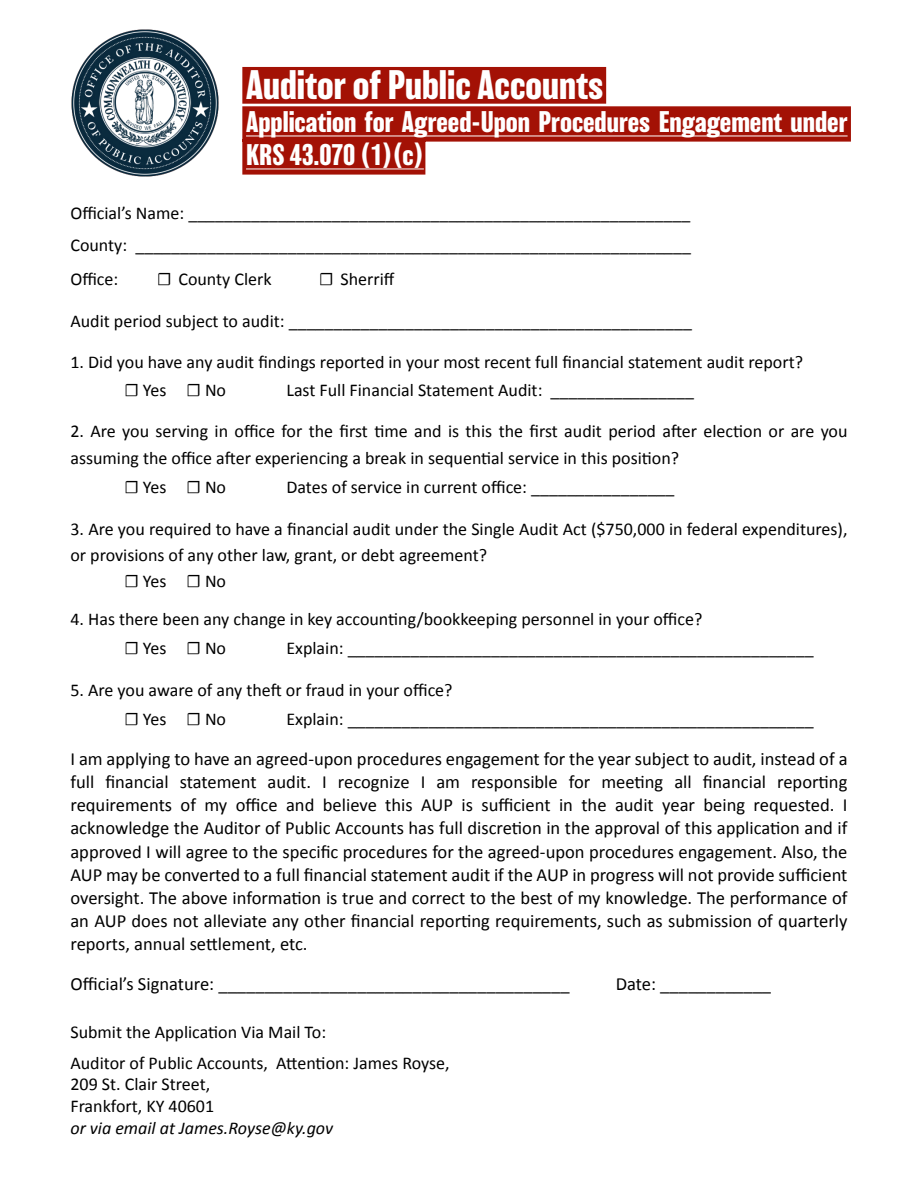
<style>
.page{position:relative;width:918px;height:1188px;background:#fff}
.page>*{position:absolute;margin:0;border:0;box-sizing:border-box;transform-origin:0 0}
.t1{font:700 37.95px "Balboa";color:#fff}
.t2{font:700 27.45px/33px "Balboa";color:#fff}
.t3{font:18.6px/23.2px "Calibri";color:#000;text-align:justify}
.t4{font:18px/29.4px "Calibri";color:#000}
.t5{font:italic 18px "Calibri";color:#000}
.s1{font-family:"Source Sans 3"}
</style>
<div class="page">
<svg style="left:242px;top:67px;width:609px;height:108px;fill:#a31105"></svg>
<hr style="left:246px;top:136px;width:602px;height:1px;background:#fff">
<hr style="left:246px;top:169px;width:178px;height:1px;background:#fff">
<img style="left:56px;top:14px;width:179px;height:178px;border-radius:89px">
<h1 class="t1" style="left:246px;top:63px;width:359px">Auditor of Public Accounts</h1>
<h2 class="t2" style="left:246px;top:106px;width:603px">Application for Agreed-Upon Procedures Engagement under<br>KRS 43.070 (1)(c)</h2>
<p class="t4" style="left:70px;top:197px;width:622px;line-height:31.8px">Official’s Name: ________________________________________________________<br>County: ______________________________________________________________</p>
<p class="t4" style="left:70px;top:264px;width:49px">Office:</p>
<p class="t4" style="left:157px;top:264px;width:116px"><span class="s1">☐</span> County Clerk</p>
<p class="t4" style="left:319px;top:264px;width:77px"><span class="s1">☐</span> Sherriff</p>
<p class="t4" style="left:70px;top:305px;width:623px">Audit period subject to audit: _____________________________________________</p>
<p class="t4" style="left:124px;top:348px;width:680px;line-height:27.2px;text-indent:-54px">1. Did you have any audit findings reported in your most recent full financial statement audit report? <span class="s1">☐</span> Yes <span class="s1">☐</span> No</p>
<p class="t4" style="left:286px;top:374px;width:409px">Last Full Financial Statement Audit: ________________</p>
<p class="t4" style="left:70px;top:418px;width:779px;line-height:26.2px">2. Are you serving in office for the first time and is this the first audit period after election or are you assuming the office after experiencing a break in sequential service in this position?</p>
<p class="t4" style="left:124px;top:472px;width:103px"><span class="s1">☐</span> Yes <span class="s1">☐</span> No</p>
<p class="t4" style="left:286px;top:472px;width:390px">Dates of service in current office: ________________</p>
<p class="t4" style="left:70px;top:514px;width:779px">3. Are you required to have a financial audit under the Single Audit Act ($750,000 in federal expenditures),</p>
<p class="t4" style="left:70px;top:540px;width:418px">or provisions of any other law, grant, or debt agreement?</p>
<p class="t4" style="left:124px;top:566px;width:103px"><span class="s1">☐</span> Yes <span class="s1">☐</span> No</p>
<p class="t4" style="left:124px;top:604px;width:579px;text-indent:-54px">4. Has there been any change in key accounting/bookkeeping personnel in your office? <span class="s1">☐</span> Yes <span class="s1">☐</span> No</p>
<p class="t4" style="left:286px;top:633px;width:529px">Explain: ____________________________________________________</p>
<p class="t4" style="left:124px;top:675px;width:330px;text-indent:-54px">5. Are you aware of any theft or fraud in your office? <span class="s1">☐</span> Yes <span class="s1">☐</span> No</p>
<p class="t4" style="left:286px;top:704px;width:529px">Explain: ____________________________________________________</p>
<p class="t3" style="left:70px;top:746px;width:779px">I am applying to have an agreed-upon procedures engagement for the year subject to audit, instead of a full financial statement audit. I recognize I am responsible for meeting all financial reporting requirements of my office and believe this AUP is sufficient in the audit year being requested. I acknowledge the Auditor of Public Accounts has full discretion in the approval of this application and if approved I will agree to the specific procedures for the agreed-upon procedures engagement. Also, the AUP may be converted to a full financial statement audit if the AUP in progress will not provide sufficient oversight. The above information is true and correct to the best of my knowledge. The performance of an AUP does not alleviate any other financial reporting requirements, such as submission of quarterly reports, annual settlement, etc.</p>
<p class="t3" style="left:70px;top:971px;width:501px">Official’s Signature: ______________________________________</p>
<p class="t3" style="left:616px;top:971px;width:157px">Date: ____________</p>
<p class="t4" style="left:70px;top:1016px;width:381px;line-height:31.2px">Submit the Application Via Mail To:<br>Auditor of Public Accounts, Attention: James Royse,</p>
<p class="t4" style="left:70px;top:1073px;width:145px;line-height:21.6px">209 St. Clair Street,<br>Frankfort, KY 40601</p>
<p class="t5" style="left:70px;top:1115px;width:264px">or via email at James.Royse@ky.gov</p>
</div>
